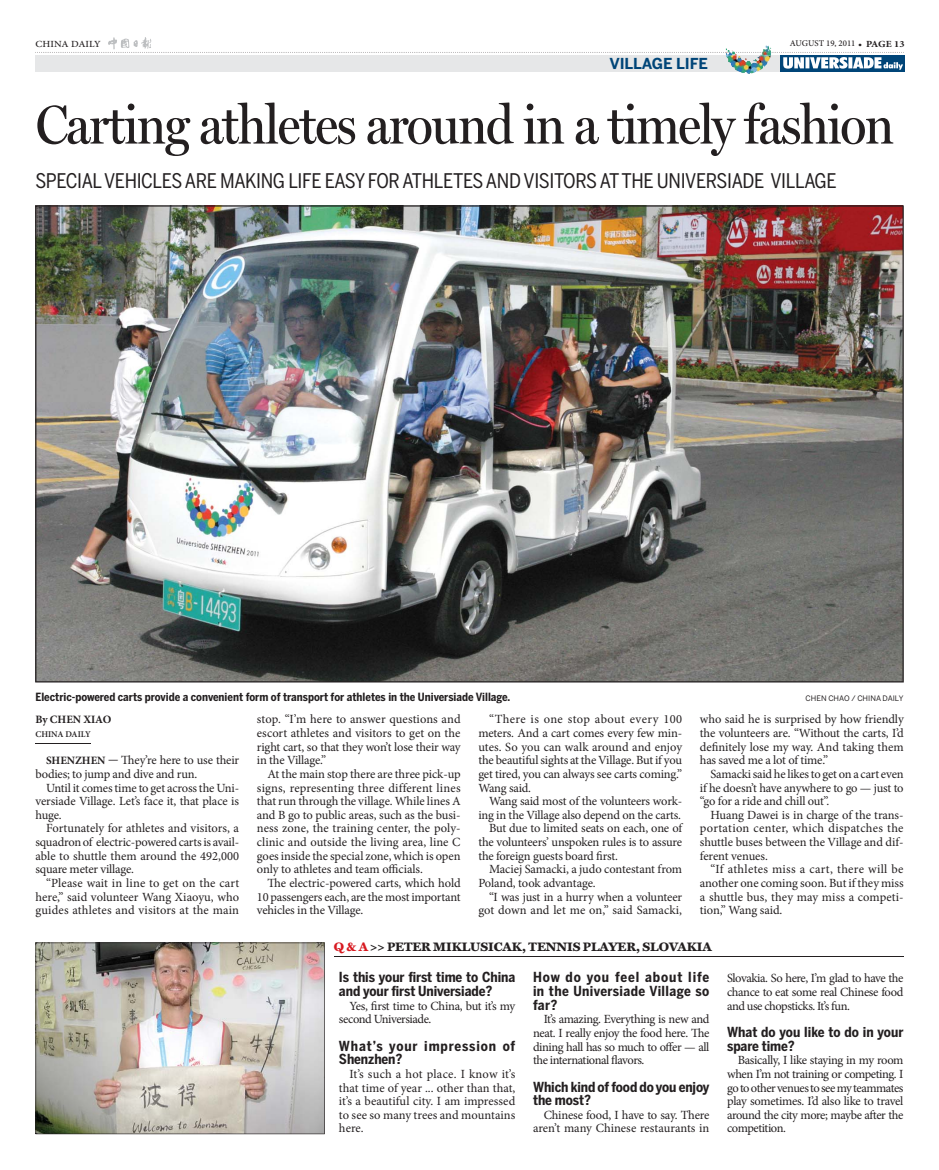
<style>
.page{position:relative;width:939px;height:1170px;background:#fff}
.page>*{position:absolute;margin:0;border:0;box-sizing:border-box;transform-origin:0 0}
.t1{font:55px "Miller Headline";letter-spacing:-.02em;color:#231f20}
.t2{font:20px "Benton Sans Cond";letter-spacing:-.02em;color:#231f20}
.t3{font:700 15px "Benton Sans";letter-spacing:-.01em;color:#004578}
.t4{font:700 13.75px/13.6px "Benton Sans Cond";color:#231f20}
.t5{font:700 13.75px/13.6px "Benton Sans Cond";letter-spacing:.055em;color:#231f20}
.t6{font:12.5px/13.6px "Minion Pro";letter-spacing:-.015em;color:#231f20;text-align:justify}
.t7{font:12.5px/13.6px "Minion Pro";letter-spacing:-.035em;color:#231f20}
.t8{font:700 12.5px "Miller Daily Two";letter-spacing:-.005em;color:#231f20}
.t9{font:12.5px "Minion Pro";letter-spacing:.01em;color:#231f20}
.t10{font:700 11.25px "Benton Sans Cond";color:#231f20}
.t11{font:700 11.25px "Minion Pro";color:#231f20}
.t12{font:500 9.38px "Minion Pro";letter-spacing:.01em;color:#231f20;scale:1.1 1}
.t13{font:500 8.75px "Minion Pro";color:#231f20}
.t14{font:600 8.75px "Minion Pro";color:#231f20}
.t15{font:7.5px "Benton Sans";color:#231f20}
.s1{font-size:9.38px}
.s2{font-weight:700;font-size:9.38px}
.s3{font-weight:700;font-size:11.25px}
.s4{color:#d71920}
</style>
<div class="page">
<div style="left:35px;top:56px;width:812px;height:16px;background:#e6e7e8"></div>
<img style="left:740px;top:72px;width:15px;height:2px">
<img style="left:736px;top:70px;width:24px;height:2px">
<div style="left:781px;top:55px;width:124px;height:16px;background:#004578"></div>
<svg style="left:35px;top:37px;width:869px;height:33px"></svg>
<hr style="left:35px;top:743px;width:56px;height:1px;background:#231f20">
<hr style="left:334px;top:956px;width:569px;height:1px;background:#231f20">
<img style="left:35px;top:205px;width:869px;height:477px">
<img style="left:36px;top:942px;width:289px;height:192px">
<p class="t12" style="left:35px;top:38px;width:61px">CHINA DAILY</p>
<p class="t13" style="left:790px;top:38px;width:116px">AUGUST 19, 2011 <span class="s1">•</span> <span class="s2">PAGE 13</span></p>
<p class="t3" style="left:609px;top:58px;width:100px">VILLAGE LIFE</p>
<h1 class="t1" style="left:36px;top:103px;width:860px">Carting athletes around in a timely fashion</h1>
<h2 class="t2" style="left:35px;top:173px;width:803px">SPECIAL VEHICLES ARE MAKING LIFE EASY FOR ATHLETES AND VISITORS AT THE UNIVERSIADE VILLAGE</h2>
<p class="t10" style="left:35px;top:691px;width:476px">Electric-powered carts provide a convenient form of transport for athletes in the Universiade Village.</p>
<p class="t15" style="left:806px;top:695px;width:99px">CHEN CHAO / CHINA DAILY</p>
<p class="t11" style="left:35px;top:713px;width:77px">By CHEN XIAO</p>
<p class="t14" style="left:35px;top:728px;width:57px">CHINA DAILY</p>
<p class="t6" style="left:35px;top:754px;width:205px;text-indent:11px"><span class="s3">SHENZHEN —</span> They’re here to use their bodies; to jump and dive and run.</p>
<p class="t6" style="left:35px;top:781px;width:205px;text-indent:11px">Until it comes time to get across the Uni&shy;versiade Village. Let’s face it, that place is huge.</p>
<p class="t6" style="left:35px;top:822px;width:205px;text-indent:11px">Fortunately for athletes and visitors, a squadron of electric-powered carts is avail&shy;able to shuttle them around the 492,000 square meter village.</p>
<p class="t6" style="left:35px;top:877px;width:205px;text-indent:11px">“Please wait in line to get on the cart here,” said volunteer Wang Xiaoyu, who guides athletes and visitors at the main</p>
<p class="t6" style="left:257px;top:713px;width:205px">stop. “I’m here to answer questions and escort athletes and visitors to get on the right cart, so that they won’t lose their way in the Village.”</p>
<p class="t6" style="left:257px;top:768px;width:205px;text-indent:11px">At the main stop there are three pick-up signs, representing three different lines that run through the village. While lines A and B go to public areas, such as the busi&shy;ness zone, the training center, the poly&shy;clinic and outside the living area, line C goes inside the special zone, which is open only to athletes and team officials.</p>
<p class="t6" style="left:257px;top:877px;width:205px;text-indent:11px">The electric-powered carts, which hold 10 passengers each, are the most important vehicles in the Village.</p>
<p class="t6" style="left:478px;top:713px;width:205px;text-indent:11px">“There is one stop about every 100 meters. And a cart comes every few min&shy;utes. So you can walk around and enjoy the beautiful sights at the Village. But if you get tired, you can always see carts coming.” Wang said.</p>
<p class="t6" style="left:489px;top:795px;width:195px">Wang said most of the volunteers work-</p>
<p class="t6" style="left:478px;top:809px;width:204px">ing in the Village also depend on the carts.</p>
<p class="t6" style="left:489px;top:822px;width:195px">But due to limited seats on each, one of</p>
<p class="t6" style="left:478px;top:836px;width:205px">the volunteers’ unspoken rules is to assure</p>
<p class="t6" style="left:478px;top:849px;width:141px">the foreign guests board first.</p>
<p class="t6" style="left:489px;top:863px;width:195px">Maciej Samacki, a judo contestant from</p>
<p class="t6" style="left:478px;top:877px;width:119px">Poland, took advantage.</p>
<p class="t6" style="left:489px;top:890px;width:195px">“I was just in a hurry when a volunteer</p>
<p class="t9" style="left:478px;top:905px;width:205px">got down and let me on,” said Samacki,</p>
<p class="t6" style="left:700px;top:713px;width:205px">who said he is surprised by how friendly the volunteers are. “Without the carts, I’d definitely lose my way. And taking them has saved me a lot of time.”</p>
<p class="t6" style="left:700px;top:768px;width:205px;text-indent:11px">Samacki said he likes to get on a cart even if he doesn’t have anywhere to go — just to “go for a ride and chill out”.</p>
<p class="t6" style="left:700px;top:809px;width:205px;text-indent:11px">Huang Dawei is in charge of the trans&shy;portation center, which dispatches the shuttle buses between the Village and dif&shy;ferent venues.</p>
<p class="t6" style="left:700px;top:863px;width:205px;text-indent:11px">“If athletes miss a cart, there will be another one coming soon. But if they miss a shuttle bus, they may miss a competi&shy;tion,” Wang said.</p>
<p class="t8" style="left:334px;top:942px;width:379px"><span class="s4">Q &amp; A</span> &gt;&gt; PETER MIKLUSICAK, TENNIS PLAYER, SLOVAKIA</p>
<p class="t4" style="left:339px;top:971px;width:178px">Is this your first time to China and your first Universiade?</p>
<p class="t7" style="left:339px;top:999px;width:178px;text-indent:11px">Yes, first time to China, but it’s my second Universiade.</p>
<p class="t5" style="left:339px;top:1039px;width:178px">What’s your impression of<br>Shenzhen?</p>
<p class="t6" style="left:339px;top:1067px;width:178px;text-indent:11px">It’s such a hot place. I know it’s that time of year ... other than that, it’s a beautiful city. I am impressed to see so many trees and mountains here.</p>
<p class="t4" style="left:533px;top:971px;width:178px;text-align:justify">How do you feel about life in the Universiade Village so far?</p>
<p class="t6" style="left:533px;top:1013px;width:178px;text-indent:11px">It’s amazing. Everything is new and neat. I really enjoy the food here. The dining hall has so much to offer — all the international flavors.</p>
<p class="t4" style="left:533px;top:1080px;width:178px">Which kind of food do you enjoy the most?</p>
<p class="t6" style="left:533px;top:1108px;width:178px;text-align:right">Chinese food, I have to say. There aren’t many Chinese restaurants in</p>
<p class="t6" style="left:727px;top:972px;width:178px">Slovakia. So here, I’m glad to have the chance to eat some real Chinese food and use chopsticks. It’s fun.</p>
<p class="t4" style="left:727px;top:1025px;width:178px">What do you like to do in your spare time?</p>
<p class="t6" style="left:727px;top:1054px;width:178px;text-indent:11px">Basically, I like staying in my room when I’m not training or competing. I go to other venues to see my teammates play sometimes. I’d also like to travel around the city more; maybe after the competition.</p>
</div>
